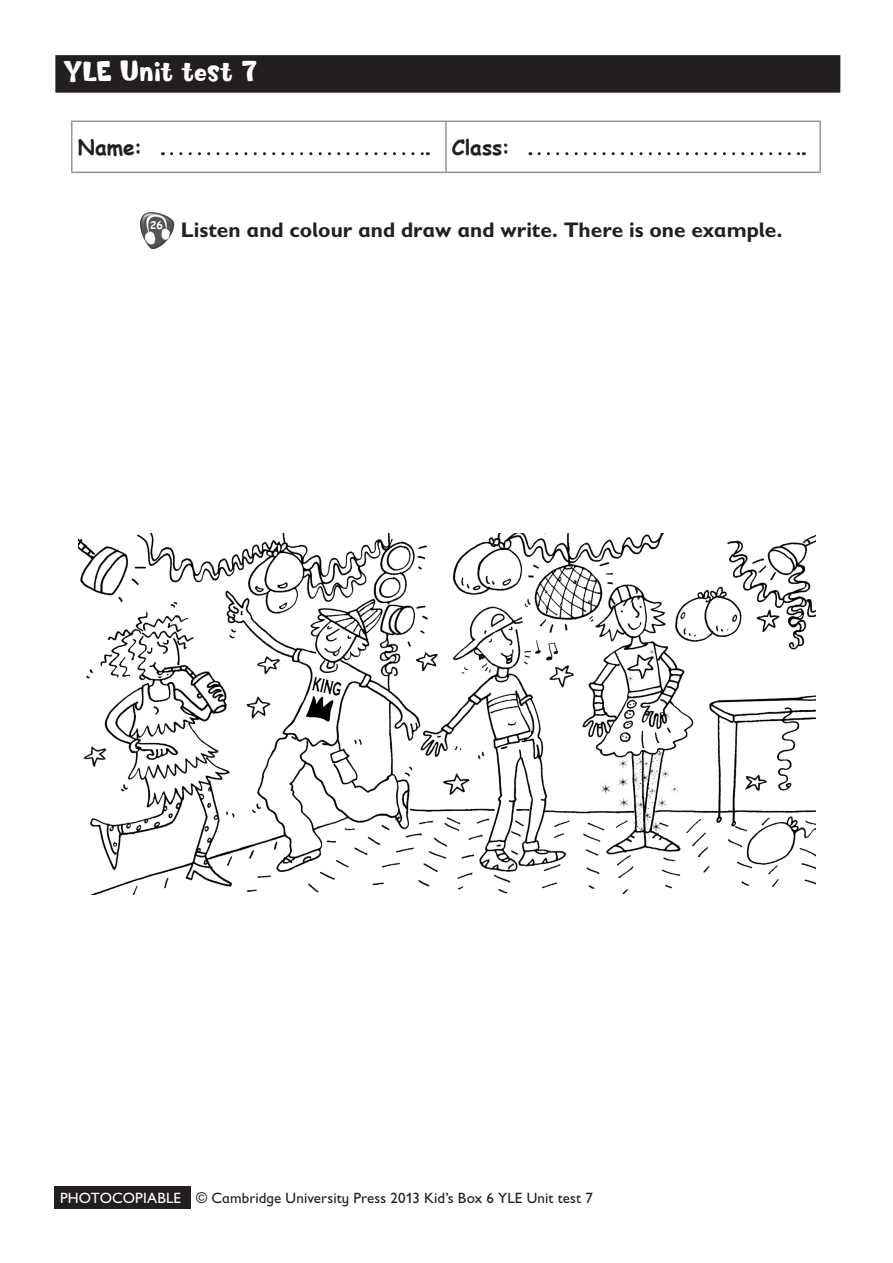
<style>
.page{position:relative;width:893px;height:1263px;background:#fff}
.page>*{position:absolute;margin:0;border:0;box-sizing:border-box;transform-origin:0 0}
.t1{font:27px "Softie";letter-spacing:-.01em;color:#fff}
.t2{font:700 21.15px "Gill Sans Infant Std";color:#231f20}
.t3{font:700 21px "Comic Sans MS";color:#231f20}
.t4{font:15px "Gill Sans Infant Std";letter-spacing:.01em;color:#231f20}
.t5{font:700 10.5px "Comic Sans MS";color:#fff}
.s1{color:#fff}
</style>
<div class="page">
<div style="left:55px;top:55px;width:785px;height:38px;background:#231f20"></div>
<img style="left:140px;top:212px;width:35px;height:37px">
<img style="left:79px;top:533px;width:736px;height:362px">
<div style="left:54px;top:1187px;width:136px;height:22px;background:#231f20"></div>
<hr style="left:71px;top:121px;width:375px;height:1px;background:#939598">
<hr style="left:71px;top:122px;width:2px;height:50px;background:#939598">
<hr style="left:446px;top:121px;width:375px;height:1px;background:#939598">
<hr style="left:445px;top:122px;width:2px;height:50px;background:#939598">
<hr style="left:819px;top:122px;width:2px;height:50px;background:#939598">
<hr style="left:71px;top:172px;width:375px;height:1px;background:#939598">
<hr style="left:446px;top:172px;width:375px;height:1px;background:#939598">
<svg style="left:172px;top:152px;width:256px;height:3px"></svg>
<svg style="left:539px;top:152px;width:265px;height:3px"></svg>
<h1 class="t1" style="left:64px;top:54px;width:196px">YLE Unit test 7</h1>
<h3 class="t3" style="left:78px;top:132px;width:66px">Name:</h3>
<h3 class="t3" style="left:452px;top:132px;width:60px">Class:</h3>
<p class="t5" style="left:150px;top:218px;width:14px">26</p>
<h2 class="t2" style="left:181px;top:218px;width:603px">Listen and colour and draw and write. There is one example.</h2>
<p class="t4" style="left:60px;top:1189px;width:534px"><span class="s1">PHOTOCOPIABLE</span> © Cambridge University Press 2013 Kid’s Box 6 YLE Unit test 7</p>
</div>
